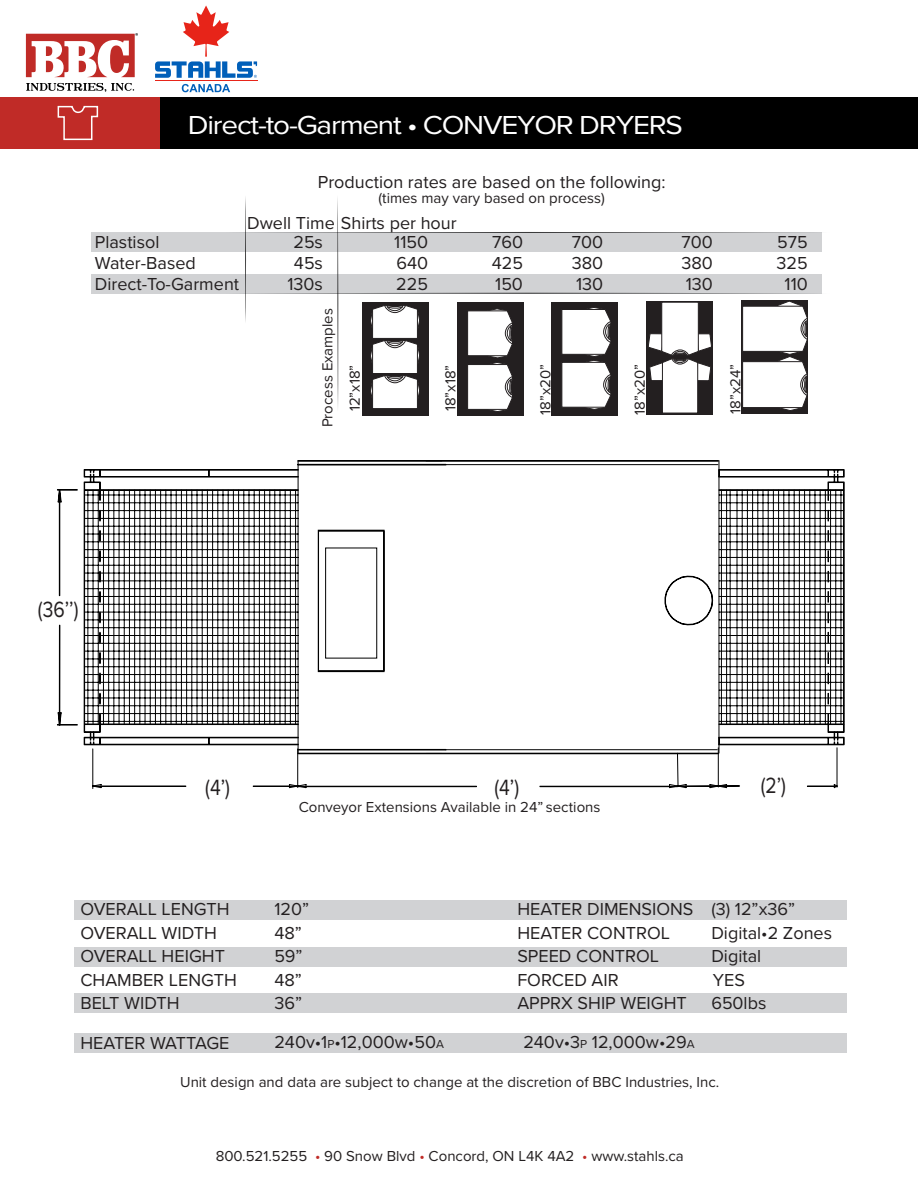
<style>
.page{position:relative;width:918px;height:1188px;background:#fff}
.page>*{position:absolute;margin:0;border:0;box-sizing:border-box;transform-origin:0 0}
.t1{font:27px "Proxima Nova";letter-spacing:-.04em;color:#fff;scale:1.1 1}
.t2{font:22.95px "Proxima Nova";color:#231f20;scale:.84 1}
.t3{font:18px/23.5px "Proxima Nova";color:#231f20}
.t4{font:15px "Proxima Nova";color:#231f20}
.s1{font-size:12px}
.s2{color:#c02b27}
</style>
<div class="page">
<svg style="left:92px;top:755px;width:746px;height:34px"></svg>
<svg style="left:83px;top:460px;width:762px;height:295px"></svg>
<svg style="left:57px;top:624px;width:21px;height:102px"></svg>
<svg style="left:57px;top:489px;width:21px;height:107px"></svg>
<div style="left:75px;top:900px;width:772px;height:19px;background:#d1d2d4"></div>
<div style="left:75px;top:947px;width:772px;height:19px;background:#d1d2d4"></div>
<div style="left:75px;top:993px;width:772px;height:19px;background:#d1d2d4"></div>
<div style="left:75px;top:1033px;width:772px;height:19px;background:#d1d2d4"></div>
<div style="left:0;top:97px;width:918px;height:52px;background:#c02b27"></div>
<div style="left:160px;top:97px;width:758px;height:52px;background:#000"></div>
<svg style="left:57px;top:105px;width:42px;height:36px"></svg>
<svg style="left:26px;top:83px;width:108px;height:9px"></svg>
<svg style="left:26px;top:33px;width:112px;height:44px"></svg>
<svg style="left:318px;top:529px;width:67px;height:143px"></svg>
<div style="left:325px;top:548px;width:52px;height:110px;border:1px solid #000"></div>
<div style="left:91px;top:232px;width:731px;height:19px;background:#d1d2d4"></div>
<div style="left:91px;top:274px;width:731px;height:19px;background:#d1d2d4"></div>
<div style="left:362px;top:302px;width:66px;height:114px;background:#231f20"></div>
<div style="left:457px;top:302px;width:66px;height:114px;background:#231f20"></div>
<div style="left:552px;top:302px;width:66px;height:114px;background:#231f20"></div>
<svg style="left:226px;top:197px;width:596px;height:216px"></svg>
<svg style="left:182px;top:84px;width:48px;height:8px"></svg>
<svg style="left:155px;top:5px;width:102px;height:73px"></svg>
<hr style="left:155px;top:81px;width:102px;height:1px;background:#e72419">
<h1 class="t1" style="left:188px;top:105px;width:452px">Direct-to-Garment • CONVEYOR DRYERS</h1>
<p class="t3" style="left:318px;top:170px;width:349px">Production rates are based on the following:</p>
<p class="t4" style="left:379px;top:186px;width:228px">(times may vary based on process)</p>
<p class="t3" style="left:247px;top:210px;width:211px">Dwell Time Shirts per hour</p>
<p class="t3" style="left:95px;top:229px;width:66px">Plastisol</p>
<p class="t3" style="left:394px;top:229px;width:35px">1150</p>
<p class="t3" style="left:492px;top:229px;width:32px">760</p>
<p class="t3" style="left:572px;top:229px;width:33px">700</p>
<p class="t3" style="left:682px;top:229px;width:33px">700</p>
<p class="t3" style="left:777px;top:229px;width:32px">575</p>
<p class="t3" style="left:95px;top:250px;width:103px">Water-Based</p>
<p class="t3" style="left:396px;top:250px;width:33px">640</p>
<p class="t3" style="left:492px;top:250px;width:33px">425</p>
<p class="t3" style="left:572px;top:250px;width:33px">380</p>
<p class="t3" style="left:681px;top:250px;width:33px">380</p>
<p class="t3" style="left:777px;top:250px;width:33px">325</p>
<p class="t3" style="left:95px;top:271px;width:146px">Direct-To-Garment</p>
<p class="t3" style="left:396px;top:271px;width:33px">225</p>
<p class="t3" style="left:495px;top:271px;width:29px">150</p>
<p class="t3" style="left:576px;top:271px;width:29px">130</p>
<p class="t3" style="left:686px;top:271px;width:29px">130</p>
<p class="t3" style="left:785px;top:271px;width:25px">110</p>
<p class="t3" style="left:288px;top:230px;width:37px;line-height:21px;text-align:center">25s<br>45s<br>130s</p>
<p class="t2" style="left:38px;top:593px;width:50px">(36’’)</p>
<p class="t4" style="left:316px;top:427px;width:121px;rotate:-90deg">Process Examples</p>
<p class="t4" style="left:344px;top:411px;width:48px;rotate:-90deg">12”x18”</p>
<p class="t4" style="left:439px;top:411px;width:48px;rotate:-90deg">18”x18”</p>
<p class="t4" style="left:534px;top:415px;width:52px;rotate:-90deg">18”x20”</p>
<p class="t4" style="left:629px;top:415px;width:52px;rotate:-90deg">18”x20”</p>
<p class="t4" style="left:724px;top:414px;width:51px;rotate:-90deg">18”x24”</p>
<p class="t2" style="left:205px;top:770px;width:31px">(4’)</p>
<p class="t2" style="left:494px;top:770px;width:31px">(4’)</p>
<p class="t2" style="left:761px;top:768px;width:32px">(2’)</p>
<p class="t4" style="left:299px;top:795px;width:303px">Conveyor Extensions Available in 24” sections</p>
<p class="t3" style="left:80px;top:897px;width:158px">OVERALL LENGTH<br>OVERALL WIDTH<br>OVERALL HEIGHT<br>CHAMBER LENGTH<br>BELT WIDTH</p>
<p class="t3" style="left:80px;top:1030px;width:151px">HEATER WATTAGE</p>
<p class="t3" style="left:274px;top:897px;width:36px">120”<br>48”<br>59”<br>48”<br>36”</p>
<p class="t3" style="left:517px;top:897px;width:178px">HEATER DIMENSIONS<br>HEATER CONTROL<br>SPEED CONTROL</p>
<p class="t3" style="left:517px;top:991px;width:171px">APPRX SHIP WEIGHT</p>
<p class="t3" style="left:517px;top:967px;width:103px">FORCED AIR</p>
<p class="t3" style="left:274px;top:1029px;width:171px">240v•1<span class="s1">P</span>•12,000w•50<span class="s1">A</span></p>
<p class="t3" style="left:523px;top:1030px;width:173px">240v•3<span class="s1">P</span> 12,000w•29<span class="s1">A</span></p>
<p class="t3" style="left:711px;top:897px;width:122px">(3) 12”x36”<br>Digital•2 Zones<br>Digital</p>
<p class="t3" style="left:711px;top:991px;width:57px">650lbs</p>
<p class="t3" style="left:713px;top:967px;width:34px">YES</p>
<p class="t4" style="left:180px;top:1070px;width:541px">Unit design and data are subject to change at the discretion of BBC Industries, Inc.</p>
<p class="t4" style="left:216px;top:1145px;width:470px">800.521.5255 <span class="s2">•</span> 90 Snow Blvd <span class="s2">•</span> Concord, ON L4K 4A2 <span class="s2">•</span> www.stahls.ca</p>
</div>
